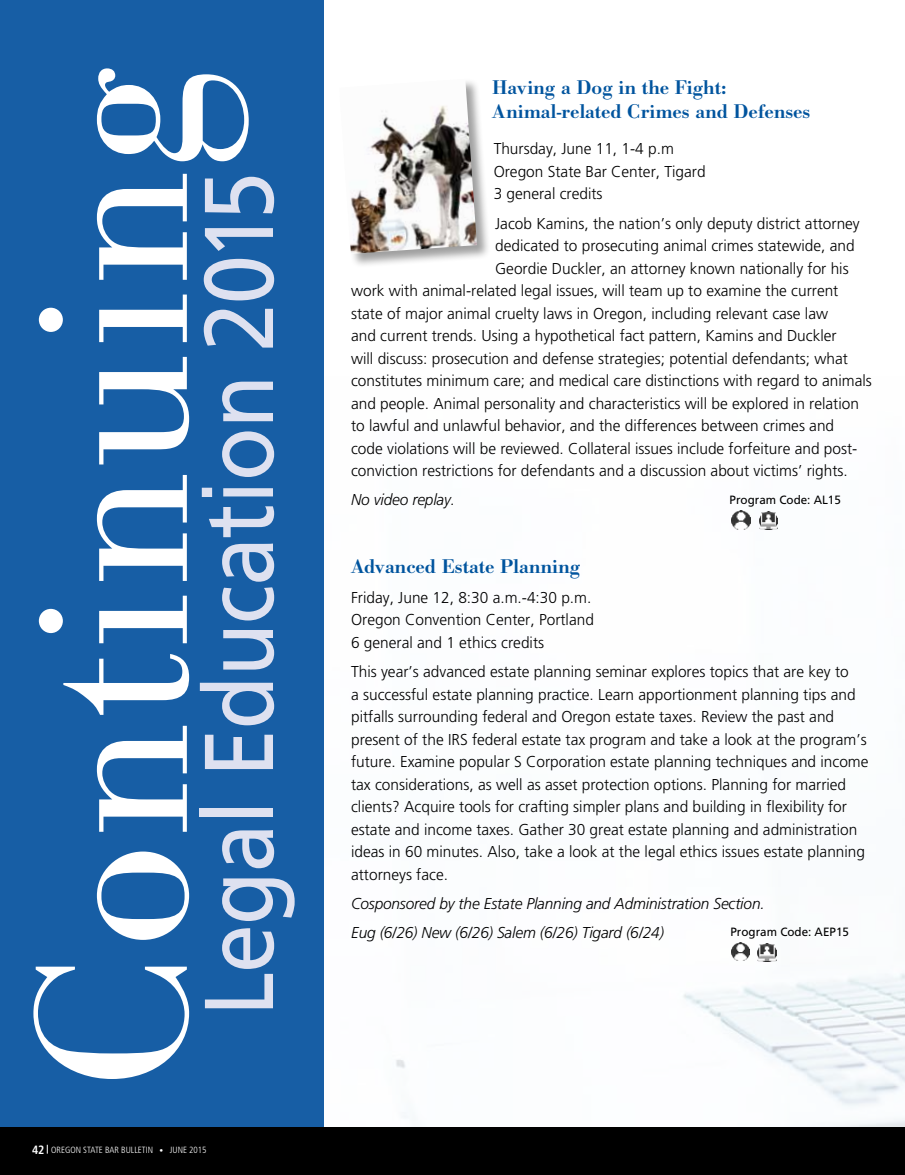
<style>
.page{position:relative;width:905px;height:1175px;background:#fff}
.page>*{position:absolute;margin:0;border:0;box-sizing:border-box;transform-origin:0 0}
.t1{font:226.5px "Bodoni Antiqua Light DTC";letter-spacing:.01em;color:#fff}
.t2{font:97.5px "Frutiger LT Std";letter-spacing:-.01em;color:#dee1f0;scale:.9 1}
.t3{font:20.55px/24px "Bodoni Antiqua Medium DTC";color:#00549e}
.t4{font:300 15.75px/22.5px "Frutiger LT Std";color:#000}
.t5{font:italic 300 15.75px/29.2px "Frutiger LT Std";letter-spacing:-.01em;color:#000}
.t6{font:12px "Frutiger LT Std";color:#000}
.t7{font:300 condensed 9px "Frutiger LT Std";color:#fff}
.s1{font-weight:700;font-size:12px}
.s2{font-size:7.5px}
</style>
<div class="page">
<img style="left:396px;top:510px;width:508px;height:617px">
<div style="left:0;top:0;width:323px;height:1174px;background:#175ea5"></div>
<img style="left:731px;top:511px;width:19px;height:18px">
<img style="left:759px;top:511px;width:19px;height:18px">
<div style="left:339px;top:78px;width:152px;height:190px;background:#000;opacity:.38"></div>
<img style="left:339px;top:79px;width:138px;height:175px">
<img style="left:731px;top:942px;width:18px;height:19px">
<img style="left:757px;top:943px;width:19px;height:18px">
<div style="left:0;top:1127px;width:904px;height:47px;background:#000"></div>
<h1 class="t1" style="left:-15px;top:1089px;width:1022px;rotate:-90deg">Continuing</h1>
<h2 class="t2" style="left:182px;top:1016px;width:939px;rotate:-90deg">Legal Education 2015</h2>
<p class="t7" style="left:32px;top:1145px;width:176px"><span class="s1">42</span> OREGON STATE BAR BULLETIN <span class="s2">•</span> JUNE 2015</p>
<h3 class="t3" style="left:492px;top:76px;width:319px">Having a Dog in the Fight:<br>Animal-related Crimes and Defenses</h3>
<p class="t4" style="left:493px;top:138px;width:213px">Thursday, June 11, 1-4 p.m<br>Oregon State Bar Center, Tigard<br>3 general credits</p>
<p class="t4" style="left:495px;top:212px;width:366px">Jacob Kamins, the nation’s only deputy district attorney</p>
<p class="t4" style="left:495px;top:234px;width:361px">dedicated to prosecuting animal crimes statewide, and</p>
<p class="t4" style="left:495px;top:257px;width:355px">Geordie Duckler, an attorney known nationally for his</p>
<p class="t4" style="left:351px;top:280px;width:489px">work with animal-related legal issues, will team up to examine the current</p>
<p class="t4" style="left:351px;top:302px;width:478px">state of major animal cruelty laws in Oregon, including relevant case law</p>
<p class="t4" style="left:351px;top:325px;width:487px">and current trends. Using a hypothetical fact pattern, Kamins and Duckler</p>
<p class="t4" style="left:351px;top:347px;width:498px">will discuss: prosecution and defense strategies; potential defendants; what</p>
<p class="t4" style="left:351px;top:370px;width:522px">constitutes minimum care; and medical care distinctions with regard to animals</p>
<p class="t4" style="left:351px;top:392px;width:509px">and people. Animal personality and characteristics will be explored in relation</p>
<p class="t4" style="left:351px;top:415px;width:484px">to lawful and unlawful behavior, and the differences between crimes and</p>
<p class="t4" style="left:351px;top:437px;width:507px">code violations will be reviewed. Collateral issues include forfeiture and post-</p>
<p class="t4" style="left:351px;top:460px;width:498px">conviction restrictions for defendants and a discussion about victims’ rights.</p>
<p class="t5" style="left:351px;top:485px;width:106px">No video replay.</p>
<p class="t6" style="left:729px;top:493px;width:113px">Program Code: AL15</p>
<h3 class="t3" style="left:351px;top:555px;width:230px">Advanced Estate Planning</h3>
<p class="t4" style="left:351px;top:586px;width:244px">Friday, June 12, 8:30 a.m.-4:30 p.m.<br>Oregon Convention Center, Portland<br>6 general and 1 ethics credits</p>
<p class="t4" style="left:351px;top:660px;width:519px">This year’s advanced estate planning seminar explores topics that are key to<br>a successful estate planning practice. Learn apportionment planning tips and pitfalls surrounding federal and Oregon estate taxes. Review the past and present of the IRS federal estate tax program and take a look at the program’s future. Examine popular S Corporation estate planning techniques and income tax considerations, as well as asset protection options. Planning for married clients? Acquire tools for crafting simpler plans and building in flexibility for estate and income taxes. Gather 30 great estate planning and administration ideas in 60 minutes. Also, take a look at the legal ethics issues estate planning attorneys face.</p>
<p class="t5" style="left:351px;top:889px;width:415px">Cosponsored by the Estate Planning and Administration Section.<br>Eug (6/26) New (6/26) Salem (6/26) Tigard (6/24)</p>
<p class="t6" style="left:730px;top:925px;width:120px">Program Code: AEP15</p>
</div>
